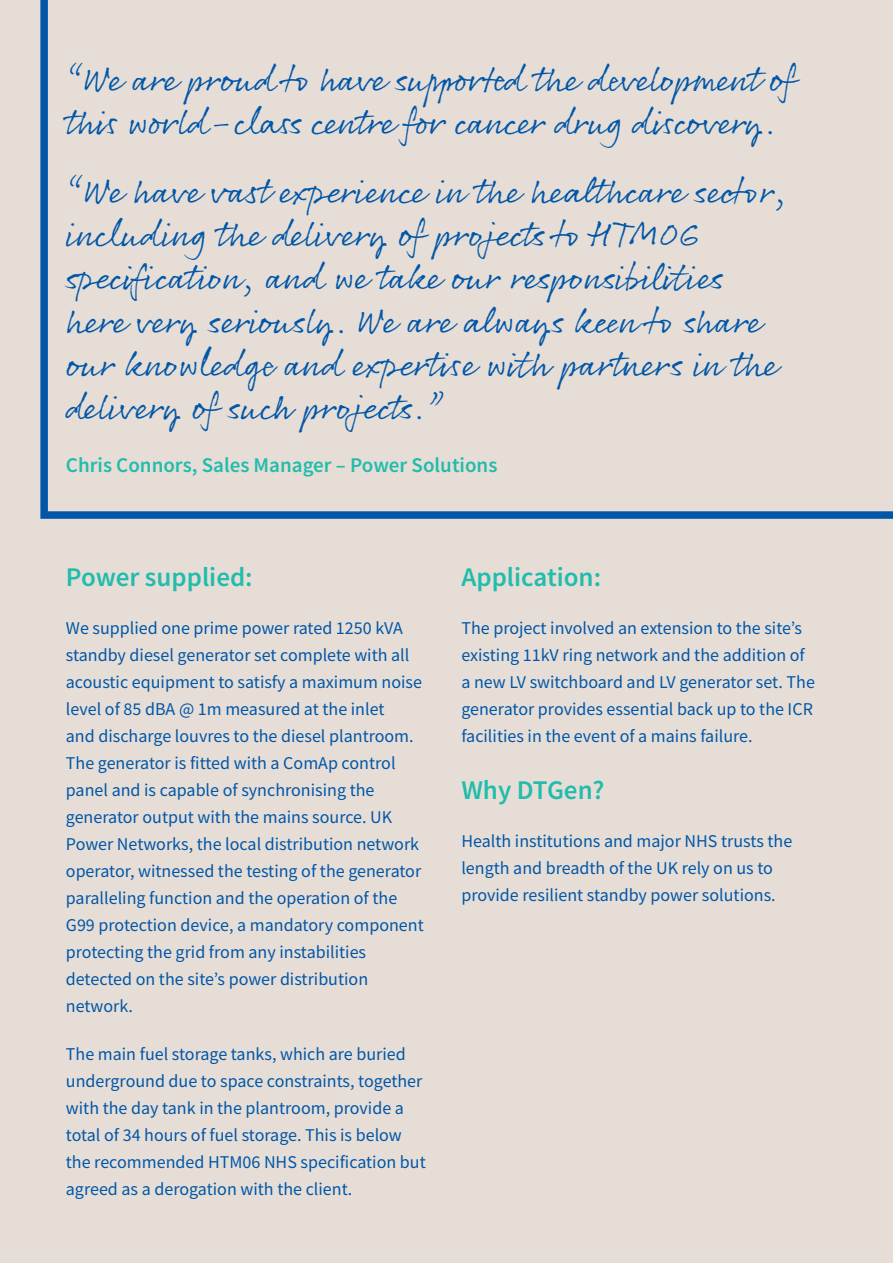
<style>
.page{position:relative;width:893px;height:1263px;background:#e6ded6}
.page>*{position:absolute;margin:0;border:0;box-sizing:border-box;transform-origin:0 0}
.t1{font:36px/43.2px "Rollerscript Rough";letter-spacing:-.01em;color:#0156a8}
.t2{font:600 27px "Source Sans Pro";color:#22bcac}
.t3{font:600 21px "Source Sans Pro";color:#22bcac}
.t4{font:18px/27px "Source Sans Pro";color:#0156a8}
</style>
<div class="page">
<svg style="left:40px;top:0;width:853px;height:519px"></svg>
<p class="t1" style="left:66px;top:56px;width:736px">“We are proud to have supported the development of this world-class centre for cancer drug discovery.</p>
<p class="t1" style="left:66px;top:168px;width:723px">“We have vast experience in the healthcare sector, including the delivery of projects to HTM06 specification, and we take our responsibilities here very seriously. We are always keen to share our knowledge and expertise with partners in the delivery of such projects.”</p>
<p class="t3" style="left:66px;top:451px;width:433px">Chris Connors, Sales Manager – Power Solutions</p>
<p class="t2" style="left:66px;top:559px;width:188px">Power supplied:</p>
<p class="t4" style="left:66px;top:614px;width:359px">We supplied one prime power rated 1250 kVA standby diesel generator set complete with all acoustic equipment to satisfy a maximum noise level of 85 dBA @ 1m measured at the inlet<br>and discharge louvres to the diesel plantroom.<br>The generator is fitted with a ComAp control panel and is capable of synchronising the generator output with the mains source. UK Power Networks, the local distribution network operator, witnessed the testing of the generator paralleling function and the operation of the G99 protection device, a mandatory component protecting the grid from any instabilities detected on the site’s power distribution network.</p>
<p class="t4" style="left:66px;top:1041px;width:361px">The main fuel storage tanks, which are buried underground due to space constraints, together with the day tank in the plantroom, provide a total of 34 hours of fuel storage. This is below the recommended HTM06 NHS specification but agreed as a derogation with the client.</p>
<p class="t2" style="left:461px;top:559px;width:141px">Application:</p>
<p class="t4" style="left:461px;top:614px;width:355px">The project involved an extension to the site’s existing 11kV ring network and the addition of a new LV switchboard and LV generator set. The generator provides essential back up to the ICR facilities in the event of a mains failure.</p>
<p class="t2" style="left:461px;top:772px;width:145px">Why DTGen?</p>
<p class="t4" style="left:461px;top:828px;width:332px">Health institutions and major NHS trusts the length and breadth of the UK rely on us to provide resilient standby power solutions.</p>
</div>
